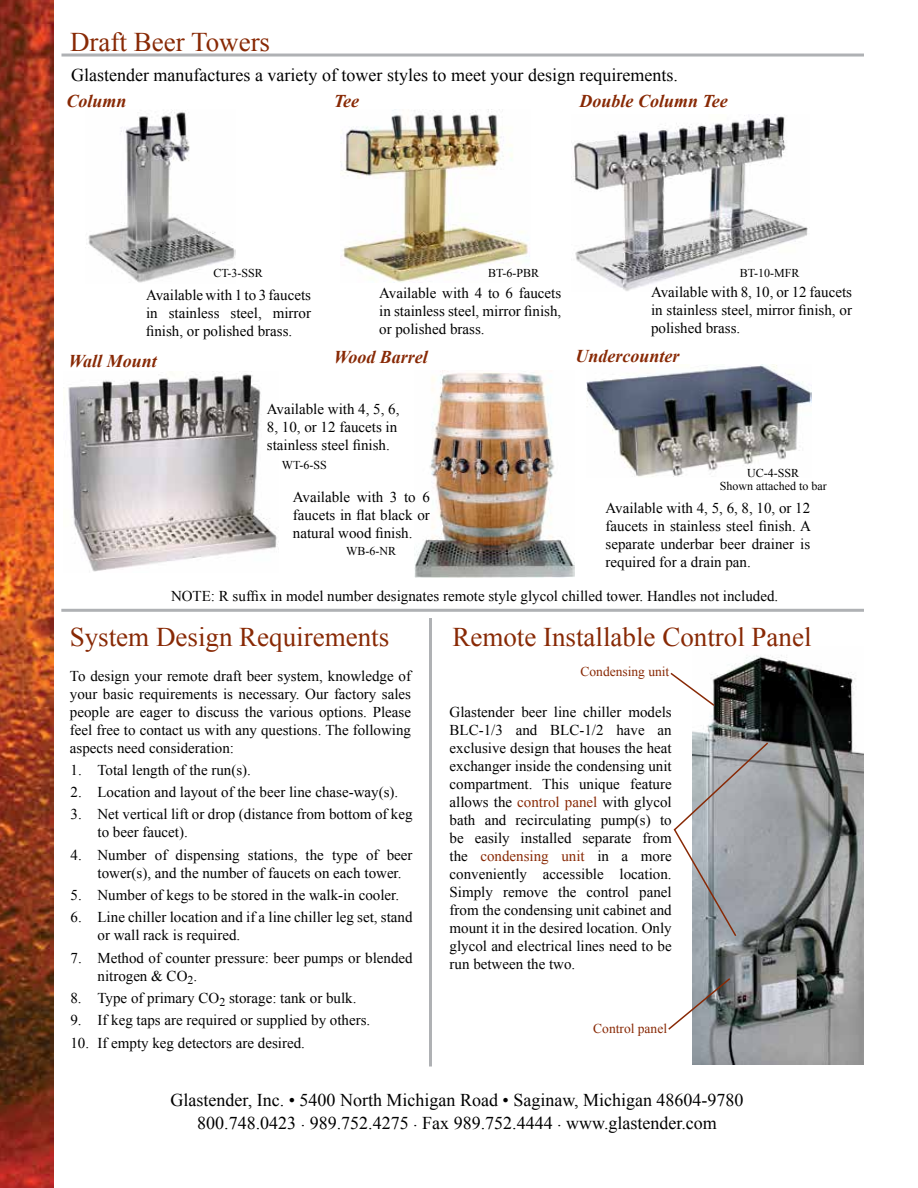
<style>
.page{position:relative;width:918px;height:1188px;background:#fff}
.page>*{position:absolute;margin:0;border:0;box-sizing:border-box;transform-origin:0 0}
.t1{font:27px "Times New Roman";color:#882905}
.t2{font:18px/22.5px "Times New Roman";color:#000;text-align:center}
.t3{font:italic 700 18px "Times New Roman";color:#882905}
.t4{font:15px/18px "Times New Roman";color:#000;text-align:justify}
.t5{font:13.5px "Times New Roman";color:#882905}
.t6{font:12px/13.5px "Times New Roman";color:#000;text-align:center}
.s1{color:#882905}
</style>
<div class="page">
<img style="left:68px;top:374px;width:211px;height:198px">
<img style="left:692px;top:655px;width:172px;height:410px">
<img style="left:414px;top:371px;width:160px;height:207px">
<img style="left:586px;top:364px;width:225px;height:113px">
<img style="left:341px;top:110px;width:189px;height:172px">
<img style="left:574px;top:114px;width:234px;height:177px">
<img style="left:86px;top:110px;width:149px;height:173px">
<img style="left:0;top:0;width:54px;height:1188px">
<hr style="left:62px;top:54px;width:802px;height:3px;background:#afb1b4">
<hr style="left:429px;top:618px;width:3px;height:448px;background:#afb1b4">
<hr style="left:61px;top:609px;width:803px;height:3px;background:#afb1b4">
<svg style="left:673px;top:741px;width:97px;height:197px"></svg>
<svg style="left:670px;top:671px;width:46px;height:36px"></svg>
<svg style="left:668px;top:977px;width:64px;height:54px"></svg>
<h1 class="t1" style="left:70px;top:24px;width:202px">Draft Beer Towers</h1>
<p class="t2" style="left:71px;top:64px;width:608px">Glastender manufactures a variety of tower styles to meet your design requirements.</p>
<p class="t3" style="left:67px;top:88px;width:62px">Column</p>
<p class="t3" style="left:334px;top:89px;width:27px">Tee</p>
<p class="t3" style="left:580px;top:89px;width:150px">Double Column Tee</p>
<p class="t6" style="left:213px;top:266px;width:51px">CT-3-SSR</p>
<p class="t6" style="left:488px;top:266px;width:52px">BT-6-PBR</p>
<p class="t6" style="left:740px;top:266px;width:61px">BT-10-MFR</p>
<p class="t4" style="left:146px;top:286px;width:167px">Available with 1 to 3 faucets in stainless steel, mirror finish, or polished brass.</p>
<p class="t4" style="left:379px;top:283px;width:184px">Available with 4 to 6 faucets in stainless steel, mirror finish, or polished brass.</p>
<p class="t4" style="left:651px;top:283px;width:203px">Available with 8, 10, or 12 faucets in stainless steel, mirror finish, or polished brass.</p>
<p class="t3" style="left:69px;top:348px;width:90px">Wall Mount</p>
<p class="t3" style="left:334px;top:344px;width:96px">Wood Barrel</p>
<p class="t3" style="left:576px;top:343px;width:106px">Undercounter</p>
<p class="t4" style="left:267px;top:400px;width:134px;text-align:left">Available with 4, 5, 6,<br>8, 10, or 12 faucets in stainless steel finish.</p>
<p class="t6" style="left:282px;top:458px;width:46px">WT-6-SS</p>
<p class="t4" style="left:293px;top:488px;width:138px">Available with 3 to 6 faucets in flat black or natural wood finish.</p>
<p class="t6" style="left:346px;top:544px;width:51px">WB-6-NR</p>
<p class="t6" style="left:720px;top:466px;width:108px">UC-4-SSR<br>Shown attached to bar</p>
<p class="t4" style="left:606px;top:499px;width:207px">Available with 4, 5, 6, 8, 10, or 12 faucets in stainless steel finish. A separate underbar beer drainer is required for a drain pan.</p>
<p class="t4" style="left:171px;top:587px;width:609px">NOTE: R suffix in model number designates remote style glycol chilled tower. Handles not included.</p>
<h1 class="t1" style="left:70px;top:619px;width:321px">System Design Requirements</h1>
<p class="t4" style="left:70px;top:667px;width:343px">To design your remote draft beer system, knowledge of your basic requirements is necessary. Our factory sales people are eager to discuss the various options. Please feel free to contact us with any questions. The following aspects need consideration:</p>
<p class="t4" style="left:70px;top:761px;width:182px">1. Total length of the run(s).</p>
<p class="t4" style="left:70px;top:783px;width:329px">2. Location and layout of the beer line chase-way(s).</p>
<p class="t4" style="left:98px;top:805px;width:317px;text-indent:-27px">3. Net vertical lift or drop (distance from bottom of keg to beer faucet).</p>
<p class="t4" style="left:98px;top:845px;width:317px;text-indent:-27px">4. Number of dispensing stations, the type of beer tower(s), and the number of faucets on each tower.</p>
<p class="t4" style="left:70px;top:886px;width:330px">5. Number of kegs to be stored in the walk-in cooler.</p>
<p class="t4" style="left:98px;top:908px;width:317px;text-indent:-27px">6. Line chiller location and if a line chiller leg set, stand or wall rack is required.</p>
<p class="t4" style="left:98px;top:948px;width:317px;text-indent:-27px">7. Method of counter pressure: beer pumps or blended nitrogen &amp; CO<sub>2</sub>.</p>
<p class="t4" style="left:70px;top:989px;width:288px">8. Type of primary CO<sub>2</sub> storage: tank or bulk.</p>
<p class="t4" style="left:70px;top:1011px;width:301px">9. If keg taps are required or supplied by others.</p>
<p class="t4" style="left:70px;top:1033px;width:236px">10. If empty keg detectors are desired.</p>
<h1 class="t1" style="left:452px;top:619px;width:361px">Remote Installable Control Panel</h1>
<p class="t5" style="left:580px;top:663px;width:90px">Condensing unit</p>
<p class="t4" style="left:450px;top:703px;width:224px">Glastender beer line chiller models BLC-1/3 and BLC-1/2 have an exclusive design that houses the heat exchanger inside the condensing unit compartment. This unique feature allows the <span class="s1">control panel</span> with glycol bath and recirculating pump(s) to be easily installed separate from the <span class="s1">condensing unit</span> in a more conveniently accessible location.<br>Simply remove the control panel from the condensing unit cabinet and mount it in the desired location. Only glycol and electrical lines need to be run between the two.</p>
<p class="t5" style="left:593px;top:1019px;width:75px">Control panel</p>
<p class="t2" style="left:171px;top:1089px;width:575px">Glastender, Inc. • 5400 North Michigan Road • Saginaw, Michigan 48604-9780<br>800.748.0423 . 989.752.4275 . Fax 989.752.4444 . www.glastender.com</p>
</div>
